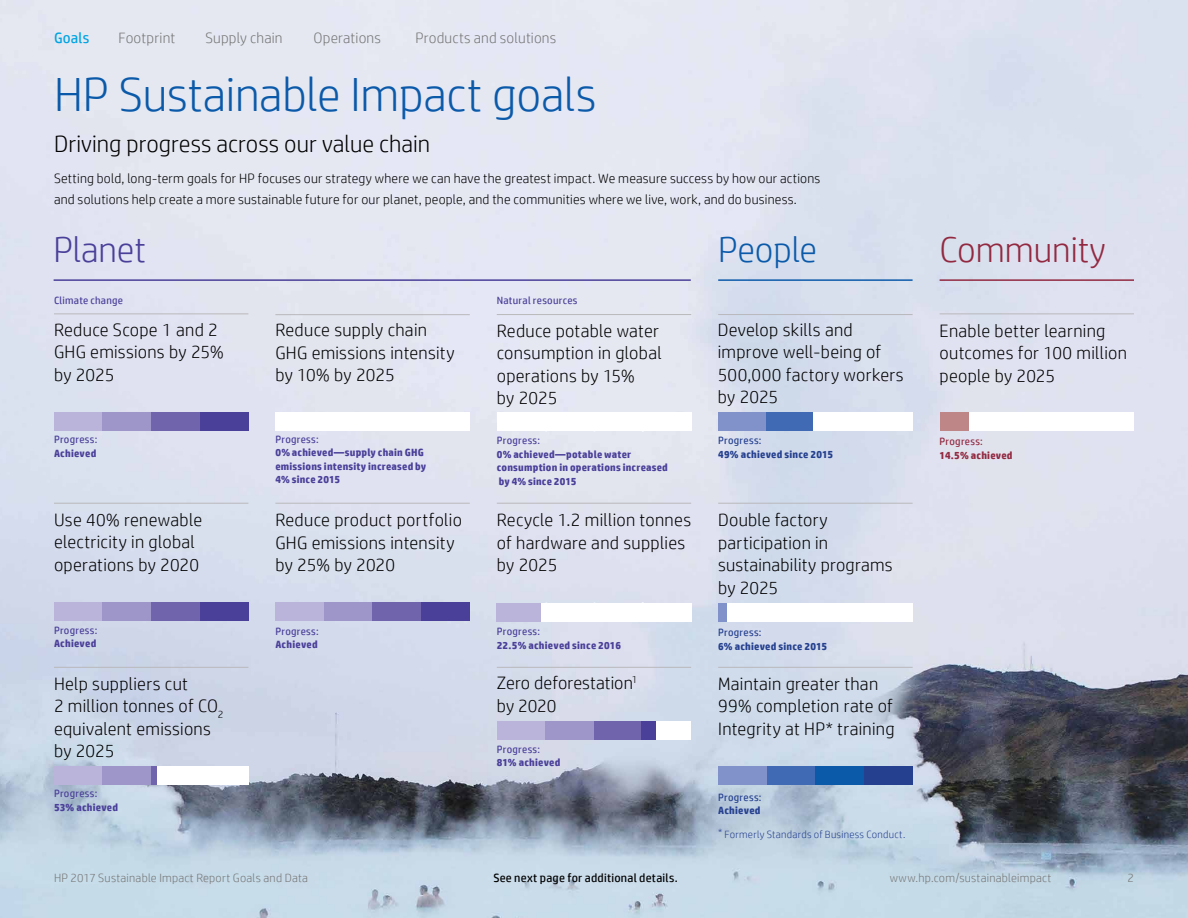
<style>
.page{position:relative;width:1188px;height:918px;background:#fff}
.page>*{position:absolute;margin:0;border:0;box-sizing:border-box;transform-origin:0 0}
.Intro_headers{font:300 48px "HP Simplified";letter-spacing:-.005em;color:#0b5aaa}
.Intro_Community_head{font:300 36px "HP Simplified";color:#922941}
.Intro_Planet_header{font:300 36px "HP Simplified";color:#4a3f99}
.Intro_People_header{font:300 36px "HP Simplified";letter-spacing:-.005em;color:#0b5aaa}
.Intro_H2{font:300 24px "HP Simplified";color:#000}
.goals_short{font:300 18px/22.5px "HP Simplified";letter-spacing:.015em;color:#000}
.t1{font:300 15px "HP Simplified";letter-spacing:.01em;color:#767676}
.t2{font:15px "HP Simplified";letter-spacing:.015em;color:#00a4e3}
.body_copy{font:300 13.5px/21px "HP Simplified";letter-spacing:.015em;color:#000}
.t3{font:300 12px "HP Simplified";letter-spacing:.02em;color:#767676}
.Navigation_footer{font:12px "HP Simplified";letter-spacing:.02em;color:#000}
.t4{font:700 10.5px/13.5px "HP Simplified";letter-spacing:.02em;color:#4a3f99}
.text_table_body{font:10.5px "HP Simplified";letter-spacing:.025em;color:#4a3f99}
.t5{font:700 10.5px "HP Simplified";letter-spacing:.02em;color:#25408f}
.asterisk_footnotes_f{font:300 10.5px "HP Simplified";letter-spacing:.025em;color:#25408f}
.t6{font:10.5px "HP Simplified";letter-spacing:.025em;color:#25408f}
.t7{font:700 10.5px "HP Simplified";letter-spacing:.02em;color:#922941}
.t8{font:10.5px "HP Simplified";letter-spacing:.025em;color:#922941}
</style>
<div class="page">
<img style="left:0;top:0;width:1188px;height:918px">
<hr style="left:718px;top:314px;width:195px;height:1px;background:#b9b8bb">
<hr style="left:940px;top:314px;width:194px;height:1px;background:#b9b8bb">
<hr style="left:497px;top:314px;width:194px;height:1px;background:#b9b8bb">
<hr style="left:54px;top:314px;width:194px;height:1px;background:#b9b8bb">
<div style="left:54px;top:412px;width:49px;height:19px;background:#bab4da"></div>
<div style="left:103px;top:412px;width:48px;height:19px;background:#9e96c9"></div>
<div style="left:151px;top:412px;width:49px;height:19px;background:#7065ad"></div>
<div style="left:200px;top:412px;width:48px;height:19px;background:#4a3f99"></div>
<hr style="left:54px;top:503px;width:194px;height:1px;background:#b9b8bb">
<div style="left:54px;top:603px;width:49px;height:18px;background:#bab4da"></div>
<div style="left:103px;top:603px;width:48px;height:18px;background:#9e96c9"></div>
<div style="left:151px;top:603px;width:49px;height:18px;background:#7065ad"></div>
<div style="left:200px;top:603px;width:48px;height:18px;background:#4a3f99"></div>
<hr style="left:54px;top:667px;width:194px;height:1px;background:#b9b8bb">
<div style="left:156px;top:766px;width:92px;height:19px;background:#fff"></div>
<div style="left:54px;top:766px;width:49px;height:19px;background:#bab4da"></div>
<div style="left:103px;top:766px;width:48px;height:19px;background:#9e96c9"></div>
<div style="left:151px;top:766px;width:6px;height:19px;background:#7065ad"></div>
<hr style="left:275px;top:314px;width:195px;height:1px;background:#b9b8bb">
<div style="left:275px;top:412px;width:49px;height:19px;background:#fff"></div>
<div style="left:324px;top:412px;width:49px;height:19px;background:#fff"></div>
<div style="left:373px;top:412px;width:48px;height:19px;background:#fff"></div>
<div style="left:421px;top:412px;width:49px;height:19px;background:#fff"></div>
<hr style="left:497px;top:667px;width:194px;height:1px;background:#b9b8bb">
<div style="left:497px;top:721px;width:48px;height:18px;background:#bab4da"></div>
<div style="left:545px;top:721px;width:49px;height:18px;background:#9e96c9"></div>
<div style="left:594px;top:721px;width:49px;height:18px;background:#7065ad"></div>
<div style="left:643px;top:721px;width:48px;height:18px;background:#fff"></div>
<hr style="left:718px;top:667px;width:195px;height:1px;background:#b9b8bb">
<div style="left:718px;top:766px;width:49px;height:19px;background:#8092c9"></div>
<div style="left:767px;top:766px;width:48px;height:19px;background:#406ab3"></div>
<div style="left:815px;top:766px;width:49px;height:19px;background:#0b5aaa"></div>
<div style="left:864px;top:766px;width:49px;height:19px;background:#25408f"></div>
<div style="left:497px;top:413px;width:194px;height:18px;background:#fff"></div>
<div style="left:718px;top:412px;width:195px;height:19px;background:#fff"></div>
<div style="left:718px;top:412px;width:49px;height:19px;background:#8092c9"></div>
<div style="left:767px;top:412px;width:46px;height:19px;background:#406ab3"></div>
<div style="left:963px;top:412px;width:74px;height:19px;background:#fff"></div>
<div style="left:940px;top:412px;width:28px;height:19px;background:#be8686"></div>
<div style="left:1037px;top:412px;width:48px;height:19px;background:#fff"></div>
<div style="left:1085px;top:412px;width:49px;height:19px;background:#fff"></div>
<hr style="left:497px;top:503px;width:194px;height:1px;background:#b9b8bb">
<div style="left:497px;top:603px;width:194px;height:19px;background:#fff"></div>
<div style="left:497px;top:603px;width:44px;height:18px;background:#bab4da"></div>
<hr style="left:718px;top:503px;width:195px;height:1px;background:#b9b8bb">
<hr style="left:54px;top:279px;width:637px;height:2px;background:#4a3f99">
<hr style="left:718px;top:279px;width:195px;height:2px;background:#0b5aaa">
<hr style="left:940px;top:279px;width:194px;height:2px;background:#922941">
<hr style="left:275px;top:503px;width:195px;height:1px;background:#b9b8bb">
<div style="left:275px;top:603px;width:49px;height:18px;background:#bab4da"></div>
<div style="left:324px;top:603px;width:49px;height:18px;background:#9e96c9"></div>
<div style="left:373px;top:603px;width:48px;height:18px;background:#7065ad"></div>
<div style="left:421px;top:603px;width:49px;height:18px;background:#4a3f99"></div>
<div style="left:718px;top:603px;width:195px;height:18px;background:#fff"></div>
<div style="left:718px;top:603px;width:9px;height:18px;background:#8092c9"></div>
<div style="left:641px;top:721px;width:15px;height:18px;background:#4a3f99"></div>
<p class="t2" style="left:54px;top:28px;width:37px">Goals</p>
<p class="t1" style="left:118px;top:28px;width:58px">Footprint</p>
<p class="t1" style="left:206px;top:28px;width:79px">Supply chain</p>
<p class="t1" style="left:314px;top:28px;width:69px">Operations</p>
<p class="t1" style="left:416px;top:28px;width:142px">Products and solutions</p>
<p class="Intro_headers" style="left:54px;top:63px;width:544px">HP Sustainable Impact goals</p>
<p class="Intro_H2" style="left:54px;top:128px;width:378px">Driving progress across our value chain</p>
<p class="body_copy" style="left:54px;top:168px;width:768px">Setting bold, long-term goals for HP focuses our strategy where we can have the greatest impact. We measure success by how our actions and solutions help create a more sustainable future for our planet, people, and the communities where we live, work, and do business.</p>
<p class="Intro_Planet_header" style="left:54px;top:226px;width:94px">Planet</p>
<p class="Intro_People_header" style="left:718px;top:226px;width:100px">People</p>
<p class="Intro_Community_head" style="left:940px;top:226px;width:168px">Community</p>
<p class="text_table_body" style="left:54px;top:294px;width:71px">Climate change</p>
<p class="text_table_body" style="left:497px;top:294px;width:82px">Natural resources</p>
<p class="goals_short" style="left:54px;top:318px;width:171px">Reduce Scope 1 and 2<br>GHG emissions by 25% by 2025</p>
<p class="goals_short" style="left:275px;top:318px;width:181px">Reduce supply chain<br>GHG emissions intensity by 10% by 2025</p>
<p class="goals_short" style="left:497px;top:319px;width:166px">Reduce potable water consumption in global operations by 15%<br>by 2025</p>
<p class="text_table_body" style="left:497px;top:434px;width:45px">Progress:</p>
<p class="t4" style="left:497px;top:447px;width:173px">0% achieved—potable water consumption in operations increased by 4% since 2015</p>
<p class="text_table_body" style="left:275px;top:432px;width:45px">Progress:</p>
<p class="t4" style="left:275px;top:446px;width:152px">0% achieved—supply chain GHG emissions intensity increased by<br>4% since 2015</p>
<p class="text_table_body" style="left:54px;top:433px;width:45px">Progress:</p>
<p class="t4" style="left:54px;top:446px;width:44px">Achieved</p>
<p class="goals_short" style="left:54px;top:508px;width:150px">Use 40% renewable electricity in global operations by 2020</p>
<p class="text_table_body" style="left:54px;top:623px;width:45px">Progress:</p>
<p class="t4" style="left:54px;top:637px;width:44px">Achieved</p>
<p class="goals_short" style="left:54px;top:672px;width:171px">Help suppliers cut<br>2 million tonnes of CO<sub>2 </sub>equivalent emissions by 2025</p>
<p class="text_table_body" style="left:54px;top:787px;width:45px">Progress:</p>
<p class="t4" style="left:54px;top:800px;width:66px">53% achieved</p>
<p class="goals_short" style="left:275px;top:508px;width:188px">Reduce product portfolio<br>GHG emissions intensity by 25% by 2020</p>
<p class="text_table_body" style="left:275px;top:624px;width:45px">Progress:</p>
<p class="t4" style="left:275px;top:638px;width:44px">Achieved</p>
<p class="goals_short" style="left:497px;top:508px;width:196px">Recycle 1.2 million tonnes of hardware and supplies by 2025</p>
<p class="text_table_body" style="left:497px;top:625px;width:45px">Progress:</p>
<p class="t4" style="left:497px;top:639px;width:126px">22.5% achieved since 2016</p>
<p class="goals_short" style="left:497px;top:671px;width:142px">Zero deforestation<sup>1 </sup>by 2020</p>
<p class="text_table_body" style="left:497px;top:742px;width:45px">Progress:</p>
<p class="t4" style="left:497px;top:756px;width:65px">81% achieved</p>
<p class="goals_short" style="left:718px;top:318px;width:188px">Develop skills and improve well-being of<br>500,000 factory workers by 2025</p>
<p class="t6" style="left:718px;top:434px;width:45px">Progress:</p>
<p class="t5" style="left:718px;top:447px;width:116px">49% achieved since 2015</p>
<p class="goals_short" style="left:718px;top:508px;width:176px">Double factory participation in sustainability programs by 2025</p>
<p class="t6" style="left:718px;top:626px;width:45px">Progress:</p>
<p class="t5" style="left:718px;top:639px;width:111px">6% achieved since 2015</p>
<p class="goals_short" style="left:718px;top:672px;width:178px">Maintain greater than<br>99% completion rate of<br>Integrity at HP* training</p>
<p class="t6" style="left:718px;top:790px;width:45px">Progress:</p>
<p class="t5" style="left:718px;top:804px;width:44px">Achieved</p>
<p class="asterisk_footnotes_f" style="left:718px;top:827px;width:189px">* Formerly Standards of Business Conduct.</p>
<p class="goals_short" style="left:940px;top:319px;width:189px">Enable better learning outcomes for 100 million people by 2025</p>
<p class="t8" style="left:940px;top:435px;width:45px">Progress:</p>
<p class="t7" style="left:940px;top:448px;width:74px">14.5% achieved</p>
<p class="t3" style="left:54px;top:870px;width:255px">HP 2017 Sustainable Impact Report Goals and Data</p>
<p class="Navigation_footer" style="left:493px;top:870px;width:186px">See next page for additional details.</p>
<p class="t3" style="left:890px;top:870px;width:163px">www.hp.com/sustainableimpact</p>
<p class="t3" style="left:1128px;top:870px;width:8px">2</p>
</div>
